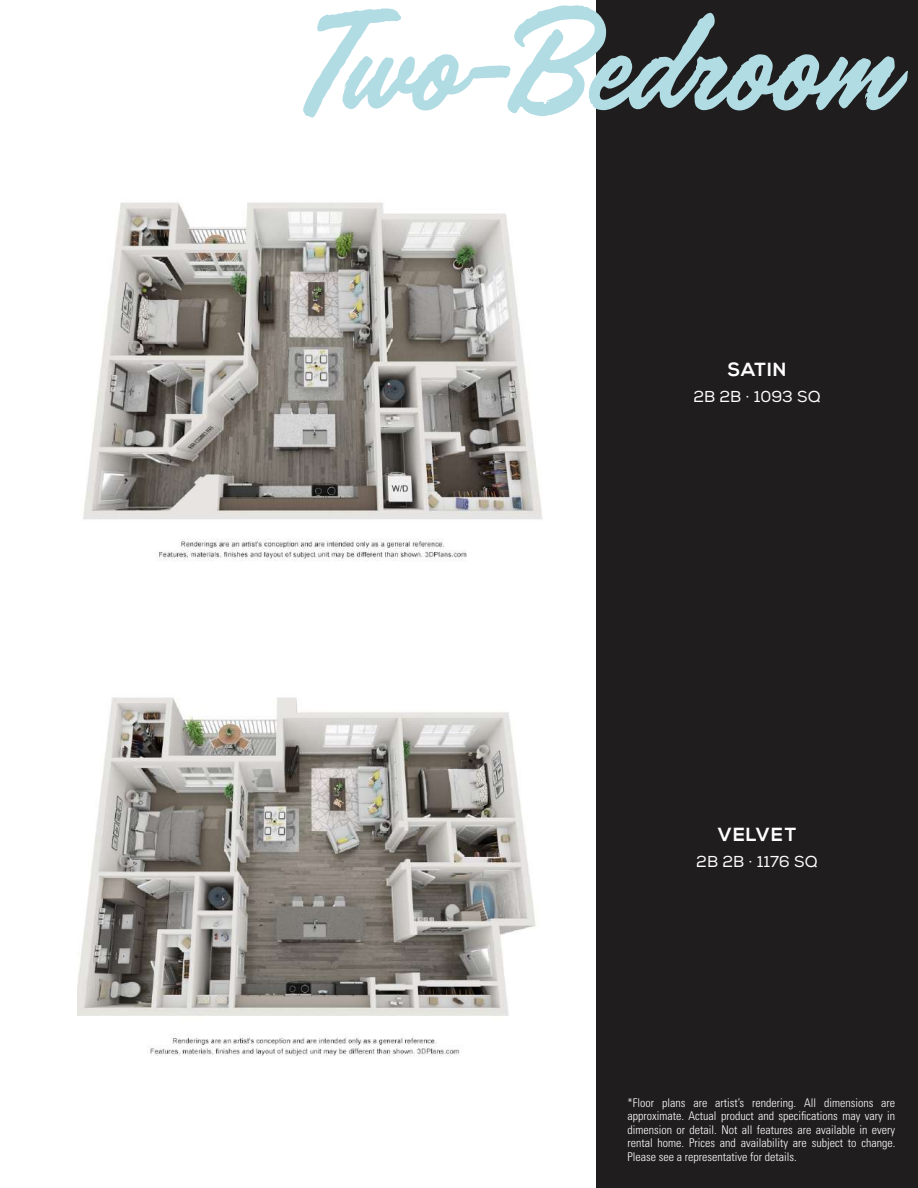
<style>
.page{position:relative;width:918px;height:1188px;background:#fff}
.page>*{position:absolute;margin:0;border:0;box-sizing:border-box;transform-origin:0 0}
.t1{font:159.75px "Handelson One";color:#b2dce3}
.t2{font:700 19.05px "Nexa";letter-spacing:.05em;color:#fff}
.t3{font:15.75px "Nexa";letter-spacing:.005em;color:#fff}
.t4{font:300 condensed 12px/13.5px "Univers LT Std";color:#fff;text-align:justify}
</style>
<div class="page">
<div style="left:596px;top:0;width:322px;height:1188px;background:#1f1d1e"></div>
<img style="left:83px;top:202px;width:460px;height:359px">
<img style="left:78px;top:697px;width:458px;height:359px">
<h1 class="t1" style="left:286px;top:-22px;width:602px">Two-Bedroom</h1>
<h2 class="t2" style="left:728px;top:358px;width:60px">SATIN</h2>
<h3 class="t3" style="left:693px;top:387px;width:129px">2B 2B · 1093 SQ</h3>
<h2 class="t2" style="left:718px;top:823px;width:80px">VELVET</h2>
<h3 class="t3" style="left:696px;top:852px;width:123px">2B 2B · 1176 SQ</h3>
<p class="t4" style="left:627px;top:1096px;width:269px">*Floor plans are artist’s rendering. All dimensions are approximate. Actual product and specifications may vary in dimension or detail. Not all features are available in every rental home. Prices and availability are subject to change.<br>Please see a representative for details.</p>
</div>
